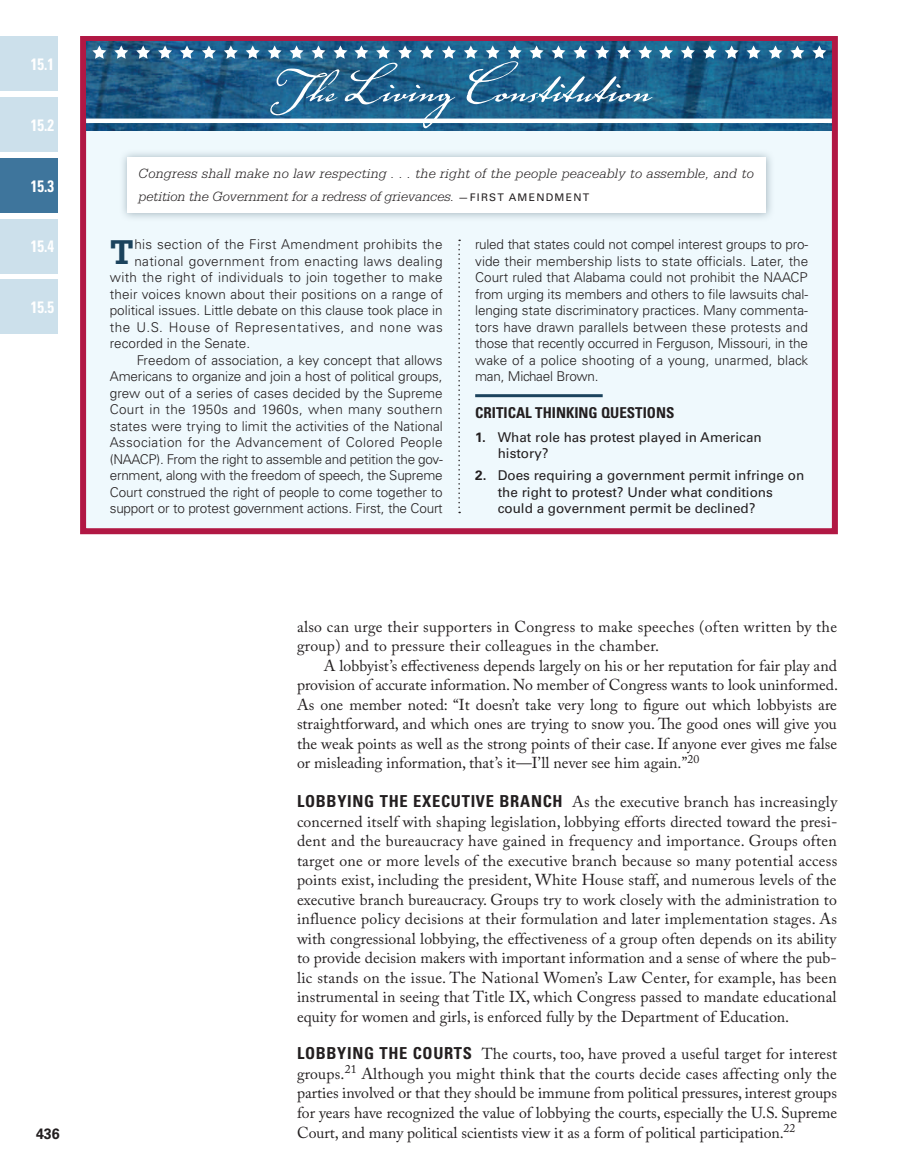
<style>
.page{position:relative;width:918px;height:1175px;background:#fff}
.page>*{position:absolute;margin:0;border:0;box-sizing:border-box;transform-origin:0 0}
.t1{font:65.55px "Voluta Script Pro";letter-spacing:-.02em;color:#fff;scale:1.23 1}
.t2{font:700 36.3px "Serifa Std";color:#1b435d}
.t3{font:700 condensed 16.5px "Univers LT Std";letter-spacing:.045em;color:#231f20}
.t4{font:700 condensed 16.5px "Univers LT Std";color:#fff;scale:.9 1}
.t5{font:15.75px/19.5px "Adobe Caslon Pro";color:#231f20;text-align:justify}
.t6{font:15.75px/19.5px "Adobe Caslon Pro";letter-spacing:.02em;color:#231f20}
.t7{font:700 condensed 15px "Univers LT Std";color:#231f20}
.t8{font:700 15px "Univers LT Std";color:#231f20;scale:.95 1}
.t9{font:italic 300 14.25px/22.5px "Serifa Std";letter-spacing:.02em;color:#231f20}
.t10{font:300 13.5px/16.5px "Univers LT Std";letter-spacing:.005em;color:#231f20;text-align:justify}
.t11{font:13.5px/16.5px "Univers LT Std";color:#231f20}
.t12{font:300 13.5px "Univers LT Std";letter-spacing:-.015em;color:#231f20}
.t13{font:300 13.5px "Univers LT Std";letter-spacing:.025em;color:#231f20}
.t14{font:300 13.5px "Univers LT Std";letter-spacing:.03em;color:#231f20}
.t15{font:300 13.5px "Univers LT Std";letter-spacing:.045em;color:#231f20}
.s1{font-size:60.75px}
.s2{font-size:63.15px}
.s3{font-family:"Univers LT Std";font-weight:400;font-style:normal;font-size:10.5px}
.s4{font-weight:700}
</style>
<div class="page">
<div style="left:0;top:36px;width:58px;height:55px;background:#cce0eb"></div>
<div style="left:0;top:218px;width:58px;height:55px;background:#cce0eb"></div>
<div style="left:0;top:97px;width:58px;height:55px;background:#cce0eb"></div>
<div style="left:0;top:279px;width:58px;height:55px;background:#cce0eb"></div>
<div style="left:0;top:158px;width:58px;height:55px;background:#3e759c"></div>
<div style="left:80px;top:36px;width:758px;height:498px;background:#eff9fd;border:6px solid #b11844"></div>
<hr style="left:475px;top:394px;width:128px;height:3px;background:#1b435d">
<svg style="left:458px;top:239px;width:2px;height:274px"></svg>
<div style="left:119px;top:149px;width:656px;height:73px;background:#8c9faa;opacity:.75"></div>
<div style="left:127px;top:157px;width:639px;height:56px;background:#fff"></div>
<img style="left:86px;top:42px;width:746px;height:88px">
<div style="left:86px;top:118px;width:746px;height:5px;background:#fff"></div>
<svg style="left:114px;top:45px;width:14px;height:14px"></svg>
<svg style="left:398px;top:45px;width:14px;height:14px"></svg>
<svg style="left:92px;top:45px;width:14px;height:14px"></svg>
<svg style="left:376px;top:45px;width:14px;height:14px"></svg>
<svg style="left:136px;top:45px;width:14px;height:14px"></svg>
<svg style="left:420px;top:45px;width:14px;height:14px"></svg>
<svg style="left:158px;top:45px;width:14px;height:14px"></svg>
<svg style="left:442px;top:45px;width:14px;height:14px"></svg>
<svg style="left:180px;top:45px;width:14px;height:14px"></svg>
<svg style="left:464px;top:45px;width:14px;height:14px"></svg>
<svg style="left:659px;top:45px;width:14px;height:14px"></svg>
<svg style="left:202px;top:45px;width:14px;height:14px"></svg>
<svg style="left:486px;top:45px;width:14px;height:14px"></svg>
<svg style="left:681px;top:45px;width:14px;height:14px"></svg>
<svg style="left:224px;top:45px;width:14px;height:14px"></svg>
<svg style="left:508px;top:45px;width:14px;height:14px"></svg>
<svg style="left:703px;top:45px;width:14px;height:14px"></svg>
<svg style="left:246px;top:45px;width:14px;height:14px"></svg>
<svg style="left:530px;top:45px;width:14px;height:14px"></svg>
<svg style="left:725px;top:45px;width:14px;height:14px"></svg>
<svg style="left:268px;top:45px;width:14px;height:14px"></svg>
<svg style="left:552px;top:45px;width:13px;height:14px"></svg>
<svg style="left:747px;top:45px;width:14px;height:14px"></svg>
<svg style="left:290px;top:45px;width:14px;height:14px"></svg>
<svg style="left:573px;top:45px;width:14px;height:14px"></svg>
<svg style="left:769px;top:45px;width:13px;height:14px"></svg>
<svg style="left:312px;top:45px;width:13px;height:14px"></svg>
<svg style="left:595px;top:45px;width:14px;height:14px"></svg>
<svg style="left:790px;top:45px;width:14px;height:14px"></svg>
<svg style="left:333px;top:45px;width:14px;height:14px"></svg>
<svg style="left:617px;top:45px;width:14px;height:14px"></svg>
<svg style="left:812px;top:45px;width:14px;height:14px"></svg>
<svg style="left:354px;top:45px;width:14px;height:14px"></svg>
<svg style="left:638px;top:45px;width:14px;height:14px"></svg>
<p class="t4" style="left:31px;top:54px;width:27px">15.1</p>
<p class="t4" style="left:31px;top:115px;width:27px">15.2</p>
<p class="t4" style="left:31px;top:175px;width:27px">15.3</p>
<p class="t4" style="left:31px;top:236px;width:27px">15.4</p>
<p class="t4" style="left:31px;top:297px;width:27px">15.5</p>
<p class="t8" style="left:36px;top:1124px;width:27px">436</p>
<h1 class="t1" style="left:263px;top:40px;width:318px"><span class="s1">The</span><span class="s2">Living</span> Constitution</h1>
<p class="t9" style="left:139px;top:162px;width:617px">Congress shall make no law respecting . . . the right of the people peaceably to assemble, and to petition the Government for a redress of grievances. <span class="s3">—FIRST AMENDMENT</span></p>
<h2 class="t2" style="left:110px;top:231px;width:26px">T</h2>
<p class="t10" style="left:134px;top:236px;width:310px">his section of the First Amendment prohibits the</p>
<p class="t14" style="left:134px;top:253px;width:310px">national government from enacting laws dealing</p>
<p class="t13" style="left:110px;top:269px;width:334px">with the right of individuals to join together to make</p>
<p class="t10" style="left:110px;top:286px;width:335px">their voices known about their positions on a range of</p>
<p class="t10" style="left:110px;top:302px;width:334px">political issues. Little debate on this clause took place in</p>
<p class="t15" style="left:110px;top:319px;width:335px">the U.S. House of Representatives, and none was</p>
<p class="t10" style="left:110px;top:335px;width:142px">recorded in the Senate.</p>
<p class="t10" style="left:137px;top:352px;width:307px">Freedom of association, a key concept that allows</p>
<p class="t10" style="left:110px;top:368px;width:334px">Americans to organize and join a host of political groups,</p>
<p class="t10" style="left:110px;top:385px;width:334px">grew out of a series of cases decided by the Supreme</p>
<p class="t13" style="left:110px;top:401px;width:334px">Court in the 1950s and 1960s, when many southern</p>
<p class="t10" style="left:110px;top:418px;width:335px">states were trying to limit the activities of the National</p>
<p class="t14" style="left:110px;top:434px;width:334px">Association for the Advancement of Colored People</p>
<p class="t12" style="left:110px;top:451px;width:335px">(NAACP). From the right to assemble and petition the gov-</p>
<p class="t12" style="left:110px;top:467px;width:334px">ernment, along with the freedom of speech, the Supreme</p>
<p class="t10" style="left:110px;top:484px;width:334px">Court construed the right of people to come together to</p>
<p class="t12" style="left:110px;top:500px;width:335px">support or to protest government actions. First, the Court</p>
<p class="t10" style="left:475px;top:236px;width:335px">ruled that states could not compel interest groups to pro&shy;vide their membership lists to state officials. Later, the Court ruled that Alabama could not prohibit the NAACP from urging its members and others to file lawsuits chal&shy;lenging state discriminatory practices. Many commenta&shy;tors have drawn parallels between these protests and those that recently occurred in Ferguson, Missouri, in the wake of a police shooting of a young, unarmed, black man, Michael Brown.</p>
<p class="t7" style="left:475px;top:403px;width:17px">CRITICAL</p>
<p class="t7" style="left:535px;top:403px;width:17px">THINKING</p>
<p class="t7" style="left:601px;top:403px;width:18px">QUESTIONS</p>
<p class="t11" style="left:498px;top:428px;width:266px;text-indent:-22px"><span class="s4">1.</span> What role has protest played in American history?</p>
<p class="t11" style="left:498px;top:467px;width:308px;text-indent:-23px"><span class="s4">2.</span> Does requiring a government permit infringe on the right to protest? Under what conditions could a government permit be declined?</p>
<p class="t6" style="left:297px;top:616px;width:542px">also can urge their supporters in Congress to make speeches (often written by the group) and to pressure their colleagues in the chamber.</p>
<p class="t5" style="left:297px;top:655px;width:543px;text-indent:27px">A lobbyist’s effectiveness depends largely on his or her reputation for fair play and provision of accurate information. No member of Congress wants to look uninformed.<br>As one member noted: “It doesn’t take very long to figure out which lobbyists are straightforward, and which ones are trying to snow you. The good ones will give you the weak points as well as the strong points of their case. If anyone ever gives me false or misleading information, that’s it—I’ll never see him again.”<sup>20</sup></p>
<p class="t3" style="left:297px;top:791px;width:60px">LOBBYING</p>
<p class="t3" style="left:380px;top:791px;width:11px">THE</p>
<p class="t3" style="left:413px;top:791px;width:29px">EXECUTI</p>
<p class="t3" style="left:476px;top:791px;width:34px">VE BRANCH</p>
<p class="t5" style="left:297px;top:792px;width:542px;text-indent:275px">As the executive branch has increasingly concerned itself with shaping legislation, lobbying efforts directed toward the presi&shy;dent and the bureaucracy have gained in frequency and importance. Groups often target one or more levels of the executive branch because so many potential access points exist, including the president, White House staff, and numerous levels of the executive branch bureaucracy. Groups try to work closely with the administration to influence policy decisions at their formulation and later implementation stages. As with congressional lobbying, the effectiveness of a group often depends on its ability to provide decision makers with important information and a sense of where the pub&shy;lic stands on the issue. The National Women’s Law Center, for example, has been instrumental in seeing that Title IX, which Congress passed to mandate educational equity for women and girls, is enforced fully by the Department of Education.</p>
<p class="t3" style="left:297px;top:1043px;width:60px">LOBBYING</p>
<p class="t3" style="left:379px;top:1043px;width:11px">THE</p>
<p class="t3" style="left:413px;top:1043px;width:20px">COURTS</p>
<p class="t5" style="left:297px;top:1044px;width:542px;text-indent:185px">The courts, too, have proved a useful target for interest groups.<sup>21</sup> Although you might think that the courts decide cases affecting only the parties involved or that they should be immune from political pressures, interest groups for years have recognized the value of lobbying the courts, especially the U.S. Supreme Court, and many political scientists view it as a form of political participation.<sup>22</sup></p>
</div>
